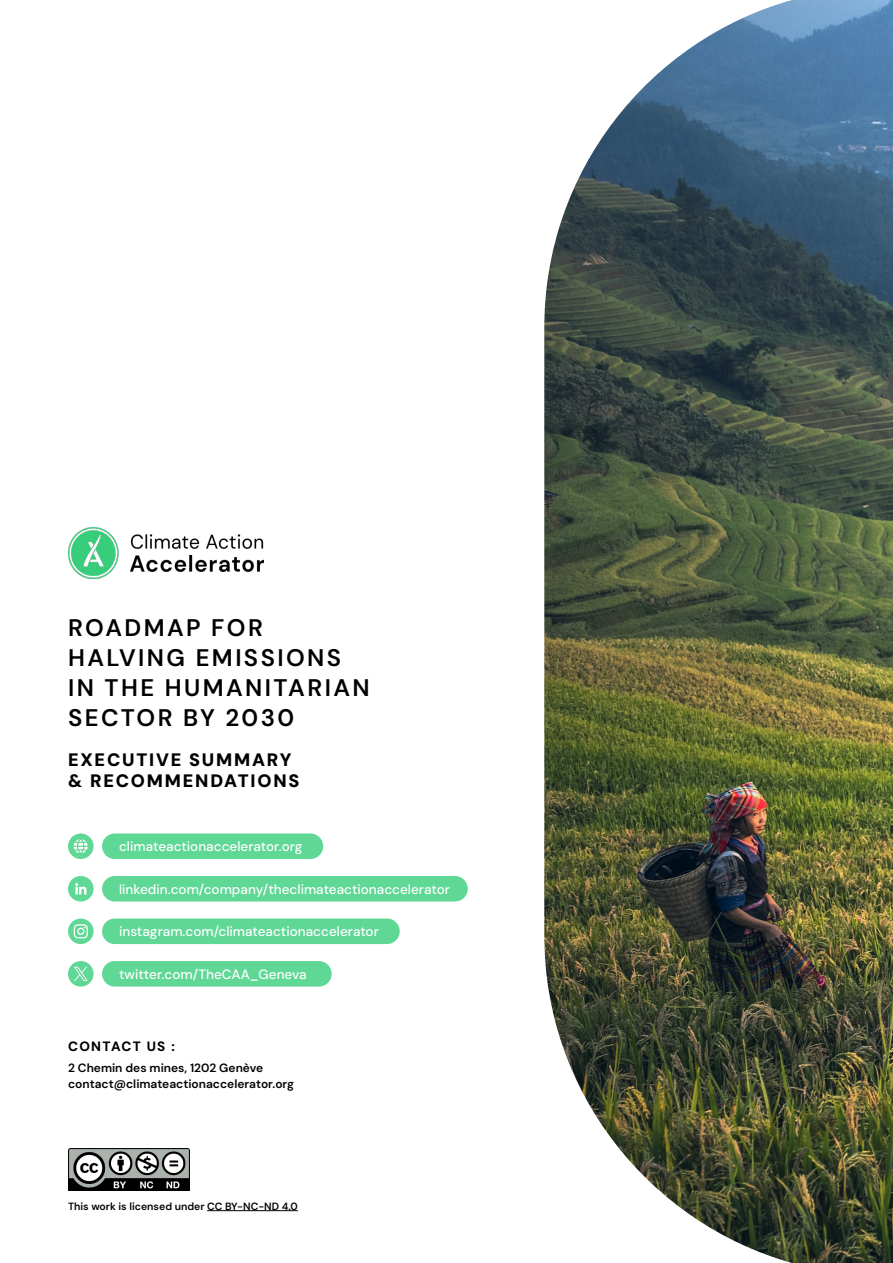
<style>
.page{position:relative;width:893px;height:1263px;background:#fff}
.page>*{position:absolute;margin:0;border:0;box-sizing:border-box;transform-origin:0 0}
.t1{font:600 24px/30px "DM Sans";letter-spacing:.1em;color:#000}
.t2{font:900 18px/21px "DM Sans";letter-spacing:.1em;color:#000}
.t3{font:500 13.5px "DM Sans";color:#fff}
.t4{font:800 13.5px "DM Sans";letter-spacing:.1em;color:#000}
.t5{font:600 12px "DM Sans";color:#000}
.t6{font:600 10.5px "DM Sans";color:#000}
</style>
<div class="page">
<img style="left:68px;top:528px;width:196px;height:50px">
<div style="left:102px;top:961px;width:230px;height:25px;background:#5fd795;border-radius:13px"></div>
<div style="left:102px;top:918px;width:298px;height:26px;background:#5fd795;border-radius:13px"></div>
<div style="left:102px;top:833px;width:221px;height:26px;background:#5fd795;border-radius:13px"></div>
<div style="left:102px;top:876px;width:366px;height:25px;background:#5fd795;border-radius:13px"></div>
<svg style="left:68px;top:833px;width:26px;height:26px"></svg>
<svg style="left:68px;top:876px;width:26px;height:25px"></svg>
<svg style="left:68px;top:918px;width:26px;height:26px"></svg>
<svg style="left:68px;top:961px;width:26px;height:25px"></svg>
<img style="left:544px;top:0;width:349px;height:1263px">
<hr style="left:207px;top:1210px;width:91px;height:1px;background:#000">
<img style="left:68px;top:1148px;width:122px;height:43px">
<p class="t1" style="left:68px;top:613px;width:303px">ROADMAP FOR<br>HALVING EMISSIONS<br>IN THE HUMANITARIAN<br>SECTOR BY 2030</p>
<p class="t2" style="left:68px;top:749px;width:233px">EXECUTIVE SUMMARY &amp; RECOMMENDATIONS</p>
<p class="t3" style="left:119px;top:838px;width:185px">climateactionaccelerator.org</p>
<p class="t3" style="left:119px;top:880px;width:332px">linkedin.com/company/theclimateactionaccelerator</p>
<p class="t3" style="left:119px;top:923px;width:261px">instagram.com/climateactionaccelerator</p>
<p class="t3" style="left:119px;top:965px;width:189px">twitter.com/TheCAA_Geneva</p>
<p class="t4" style="left:68px;top:1038px;width:108px">CONTACT US :</p>
<p class="t5" style="left:68px;top:1060px;width:197px">2 Chemin des mines, 1202 Genève</p>
<p class="t5" style="left:68px;top:1076px;width:228px">contact@climateactionaccelerator.org</p>
<p class="t6" style="left:68px;top:1199px;width:231px">This work is licensed under CC BY-NC-ND 4.0</p>
</div>
